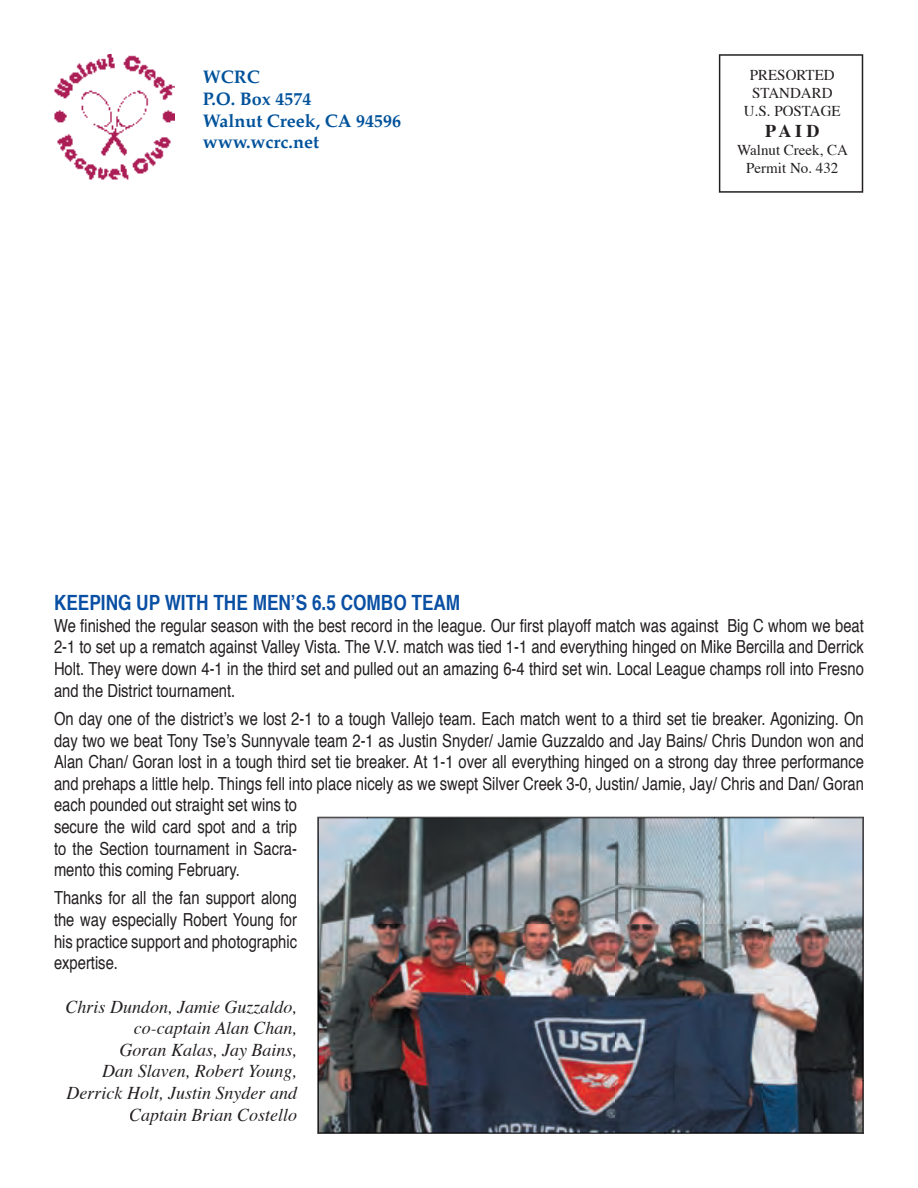
<style>
.page{position:relative;width:918px;height:1188px;background:#fff}
.page>*{position:absolute;margin:0;border:0;box-sizing:border-box;transform-origin:0 0}
.t1{font:700 condensed 21px "Helvetica";color:#094fa3}
.t2{font:condensed 18px/21.6px "Helvetica";color:#231f20;text-align:justify}
.t3{font:italic 18px/21.6px "Times";color:#231f20;text-align:right}
.t4{font:700 18px/21.6px "Palatino";color:#01529b}
.t5{font:700 18px "Times";color:#231f20}
.t6{font:15px/18px "Times";color:#231f20;text-align:center}
</style>
<div class="page">
<svg style="left:719px;top:54px;width:144px;height:139px"></svg>
<img style="left:54px;top:54px;width:120px;height:126px">
<img style="left:317px;top:817px;width:547px;height:317px">
<img style="left:318px;top:1080px;width:545px;height:53px">
<img style="left:318px;top:818px;width:50px;height:263px">
<img style="left:813px;top:818px;width:50px;height:263px">
<img style="left:367px;top:818px;width:447px;height:52px">
<p class="t4" style="left:203px;top:67px;width:200px">WCRC<br>P.O. Box 4574<br>Walnut Creek, CA 94596 www.wcrc.net</p>
<p class="t6" style="left:744px;top:64px;width:98px">PRESORTED<br>STANDARD<br>U.S. POSTAGE</p>
<p class="t5" style="left:765px;top:114px;width:56px">P A I D</p>
<p class="t6" style="left:737px;top:140px;width:112px">Walnut Creek, CA<br>Permit No. 432</p>
<p class="t1" style="left:54px;top:590px;width:408px">KEEPING UP WITH THE MEN’S 6.5 COMBO TEAM</p>
<p class="t2" style="left:54px;top:614px;width:812px">We finished the regular season with the best record in the league. Our first playoff match was against Big C whom we beat 2-1 to set up a rematch against Valley Vista. The V.V. match was tied 1-1 and everything hinged on Mike Bercilla and Derrick Holt. They were down 4-1 in the third set and pulled out an amazing 6-4 third set win. Local League champs roll into Fresno and the District tournament.</p>
<p class="t2" style="left:54px;top:707px;width:812px;text-align:left">On day one of the district’s we lost 2-1 to a tough Vallejo team. Each match went to a third set tie breaker. Agonizing. On day two we beat Tony Tse’s Sunnyvale team 2-1 as Justin Snyder/ Jamie Guzzaldo and Jay Bains/ Chris Dundon won and Alan Chan/ Goran lost in a tough third set tie breaker. At 1-1 over all everything hinged on a strong day three performance and prehaps a little help. Things fell into place nicely as we swept Silver Creek 3-0, Justin/ Jamie, Jay/ Chris and Dan/ Goran each pounded out straight set wins to<br>secure the wild card spot and a trip<br>to the Section tournament in Sacra-<br>mento this coming February.</p>
<p class="t2" style="left:54px;top:887px;width:245px">Thanks for all the fan support along the way especially Robert Young for his practice support and photographic expertise.</p>
<p class="t3" style="left:66px;top:994px;width:233px">Chris Dundon, Jamie Guzzaldo, co-captain Alan Chan,<br>Goran Kalas, Jay Bains,<br>Dan Slaven, Robert Young,<br>Derrick Holt, Justin Snyder and<br>Captain Brian Costello</p>
</div>
